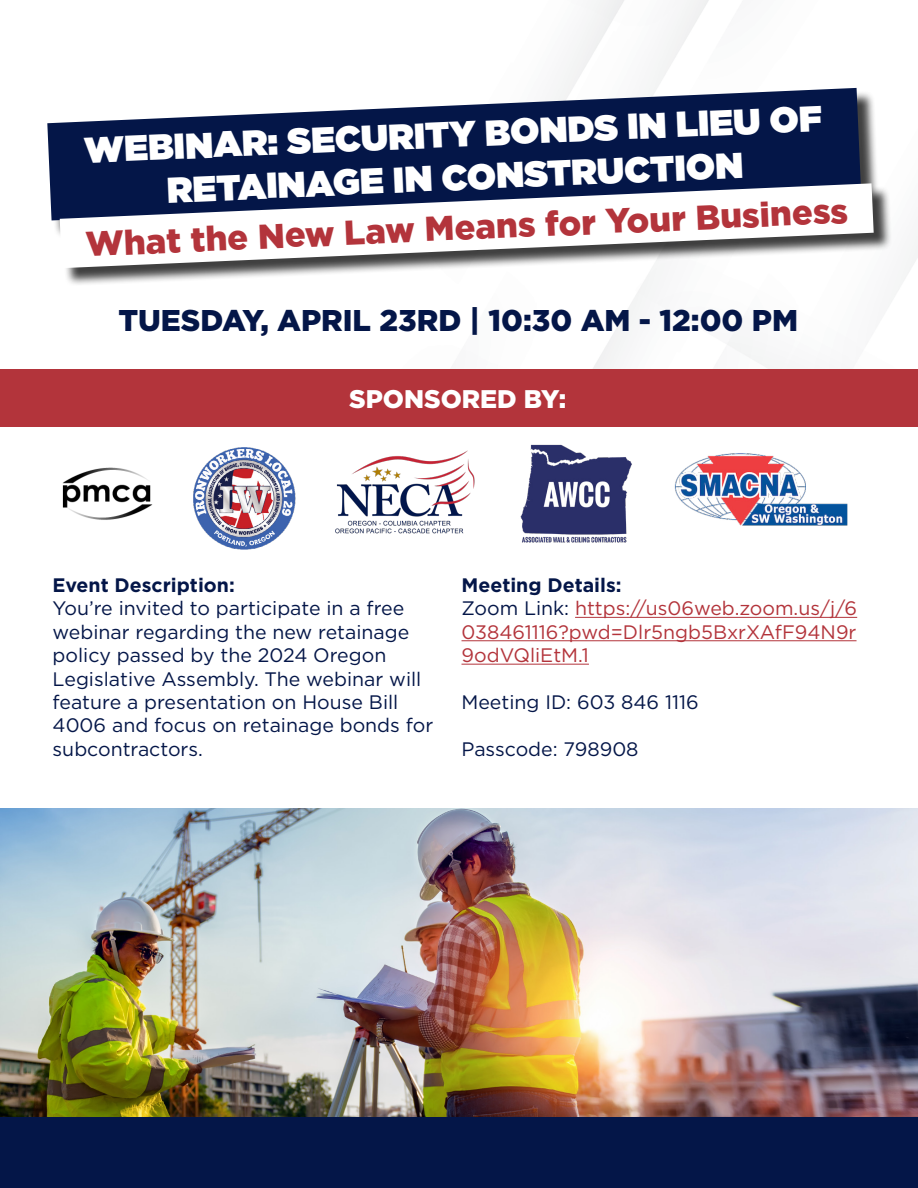
<style>
.page{position:relative;width:918px;height:1188px;background:#fff}
.page>*{position:absolute;margin:0;border:0;box-sizing:border-box;transform-origin:0 0}
.t1{font:900 36px/43.3px "Gotham";color:#fff;text-align:center}
.t2{font:900 34.5px "Gotham";color:#b3343b}
.t3{font:900 30px "Gotham";color:#041648}
.t4{font:900 25.5px "Gotham";color:#fff}
.t5{font:19.5px/23.4px "Gotham";color:#041648}
.t6{font:19.5px/23.4px "Gotham";color:#b3343b}
.t7{font:700 19.5px "Gotham";color:#041648}
.s1{font-weight:700;color:#041648}
.s2{color:#041648}
</style>
<div class="page">
<div style="left:0;top:369px;width:918px;height:58px;background:#b3343b"></div>
<svg style="left:47px;top:88px;width:814px;height:132px;fill:#041648"></svg>
<div style="left:62px;top:186px;width:830px;height:101px;background:#000;opacity:.75"></div>
<svg style="left:60px;top:183px;width:814px;height:85px"></svg>
<div style="left:0;top:1117px;width:918px;height:71px;background:#041648"></div>
<img style="left:335px;top:450px;width:140px;height:84px">
<img style="left:520px;top:444px;width:112px;height:99px">
<img style="left:62px;top:467px;width:91px;height:53px">
<img style="left:674px;top:453px;width:174px;height:73px">
<hr style="left:575px;top:617px;width:282px;height:1px;background:#b3343b">
<hr style="left:462px;top:640px;width:395px;height:1px;background:#b3343b">
<hr style="left:462px;top:664px;width:127px;height:1px;background:#b3343b">
<img style="left:0;top:808px;width:918px;height:309px">
<img style="left:193px;top:447px;width:103px;height:102px">
<h1 class="t1" style="left:83px;top:131px;width:740px;rotate:-3deg">WEBINAR: SECURITY BONDS IN LIEU OF<br>RETAINAGE IN CONSTRUCTION</h1>
<h2 class="t2" style="left:85px;top:217px;width:765px;rotate:-2deg">What the New Law Means for Your Business</h2>
<h3 class="t3" style="left:118px;top:300px;width:681px">TUESDAY, APRIL 23RD | 10:30 AM - 12:00 PM</h3>
<h3 class="t4" style="left:349px;top:382px;width:219px">SPONSORED BY:</h3>
<p class="t7" style="left:53px;top:572px;width:184px">Event Description:</p>
<p class="t5" style="left:53px;top:596px;width:382px">You’re invited to participate in a free webinar regarding the new retainage policy passed by the 2024 Oregon Legislative Assembly. The webinar will feature a presentation on House Bill 4006 and focus on retainage bonds for subcontractors.</p>
<p class="t6" style="left:462px;top:573px;width:397px"><span class="s1">Meeting Details:<br></span><span class="s2">Zoom Link:</span> https://us06web.zoom.us/j/6<br>038461116?pwd=Dlr5ngb5BxrXAfF94N9r<br>9odVQliEtM.1</p>
<p class="t5" style="left:462px;top:690px;width:239px">Meeting ID: 603 846 1116</p>
<p class="t5" style="left:462px;top:737px;width:179px">Passcode: 798908</p>
</div>
